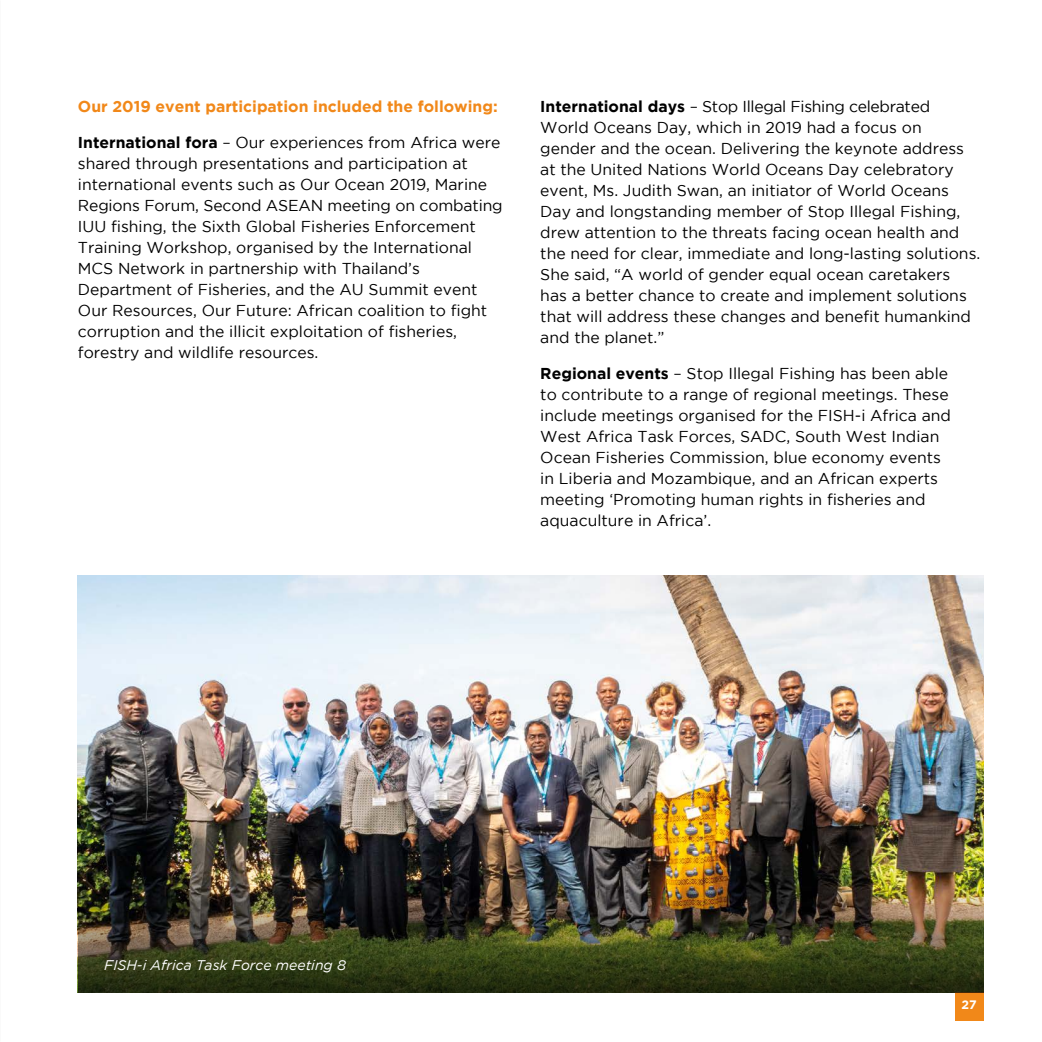
<style>
.page{position:relative;width:1042px;height:1042px;background:#fff}
.page>*{position:absolute;margin:0;border:0;box-sizing:border-box;transform-origin:0 0}
.t1{font:15.75px/21px "Gotham";color:#000}
.t2{font:700 15.75px "Gotham";color:#f18819}
.t3{font:italic 14px "Gotham";color:#fff}
.t4{font:700 12.25px "Gotham";color:#fff}
.s1{font-weight:700}
</style>
<div class="page">
<img style="left:78px;top:575px;width:905px;height:313px">
<div style="left:955px;top:992px;width:28px;height:28px;background:#f18819"></div>
<img style="left:78px;top:888px;width:905px;height:104px">
<p class="t2" style="left:78px;top:97px;width:421px">Our 2019 event participation included the following:</p>
<p class="t1" style="left:78px;top:132px;width:426px"><span class="s1">International fora</span> – Our experiences from Africa were shared through presentations and participation at international events such as Our Ocean 2019, Marine Regions Forum, Second ASEAN meeting on combating IUU fishing, the Sixth Global Fisheries Enforcement Training Workshop, organised by the International MCS Network in partnership with Thailand’s Department of Fisheries, and the AU Summit event Our Resources, Our Future: African coalition to fight corruption and the illicit exploitation of fisheries, forestry and wildlife resources.</p>
<p class="t1" style="left:540px;top:96px;width:441px"><span class="s1">International days</span> – Stop Illegal Fishing celebrated World Oceans Day, which in 2019 had a focus on gender and the ocean. Delivering the keynote address at the United Nations World Oceans Day celebratory event, Ms. Judith Swan, an initiator of World Oceans Day and longstanding member of Stop Illegal Fishing, drew attention to the threats facing ocean health and the need for clear, immediate and long-lasting solutions.<br>She said, “A world of gender equal ocean caretakers has a better chance to create and implement solutions that will address these changes and benefit humankind and the planet.”</p>
<p class="t1" style="left:540px;top:362px;width:412px"><span class="s1">Regional events</span> – Stop Illegal Fishing has been able to contribute to a range of regional meetings. These include meetings organised for the FISH-i Africa and West Africa Task Forces, SADC, South West Indian Ocean Fisheries Commission, blue economy events in Liberia and Mozambique, and an African experts meeting ‘Promoting human rights in fisheries and aquaculture in Africa’.</p>
<p class="t3" style="left:104px;top:957px;width:243px">FISH-i Africa Task Force meeting 8</p>
<p class="t4" style="left:961px;top:997px;width:17px">27</p>
</div>
